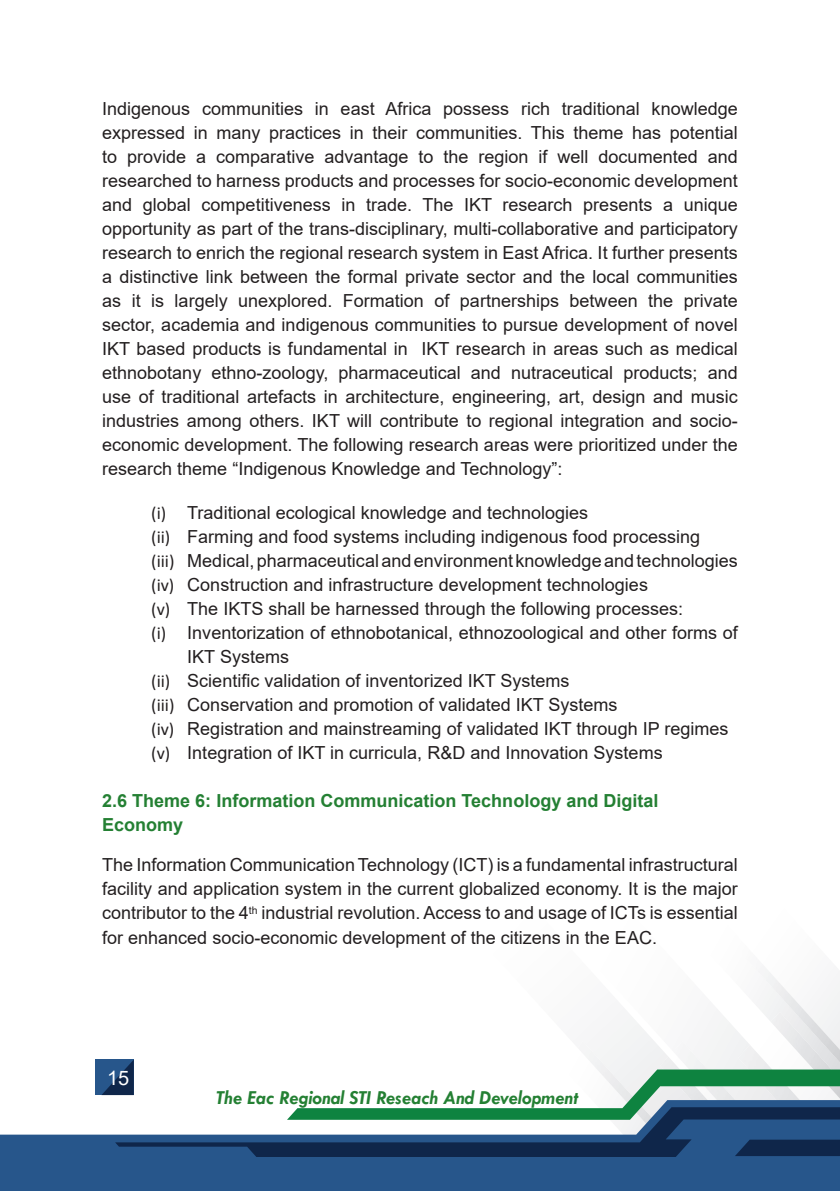
<style>
.page{position:relative;width:840px;height:1191px;background:#fff}
.page>*{position:absolute;margin:0;border:0;box-sizing:border-box;transform-origin:0 0}
.t1{font:italic 700 20px "Tw Cen";color:#248033}
.t2{font:20px "Arial";color:#fff}
.t3{font:18px/24px "Arial";color:#231f20;text-align:justify}
.Heading_1{font:700 18px/24px "Arial";color:#248033}
.s1{font-family:"Calibri"}
</style>
<div class="page">
<div style="left:95px;top:1059px;width:39px;height:36px;background:#27568b"></div>
<div style="left:0;top:1134px;width:101px;height:57px;background:#27568b"></div>
<svg style="left:101px;top:969px;width:738px;height:222px"></svg>
<p class="t3" style="left:102px;top:97px;width:636px">Indigenous communities in east Africa possess rich traditional knowledge expressed in many practices in their communities. This theme has potential to provide a comparative advantage to the region if well documented and researched to harness products and processes for socio-economic development and global competitiveness in trade. The IKT research presents a unique opportunity as part of the trans-disciplinary, multi-collaborative and participatory research to enrich the regional research system in East Africa. It further presents a distinctive link between the formal private sector and the local communities as it is largely unexplored. Formation of partnerships between the private sector, academia and indigenous communities to pursue development of novel IKT based products is fundamental in IKT research in areas such as medical ethnobotany ethno-zoology, pharmaceutical and nutraceutical products; and use of traditional artefacts in architecture, engineering, art, design and music industries among others. IKT will contribute to regional integration and socio&shy;economic development. The following research areas were prioritized under the research theme “Indigenous Knowledge and Technology”:</p>
<p class="t3" style="left:151px;top:501px;width:438px"><span class="s1">(i)</span> Traditional ecological knowledge and technologies</p>
<p class="t3" style="left:151px;top:525px;width:550px"><span class="s1">(ii)</span> Farming and food systems including indigenous food processing</p>
<p class="t3" style="left:151px;top:549px;width:587px"><span class="s1">(iii)</span> Medical, pharmaceutical and environment knowledge and technologies</p>
<p class="t3" style="left:151px;top:573px;width:498px"><span class="s1">(iv)</span> Construction and infrastructure development technologies</p>
<p class="t3" style="left:151px;top:597px;width:533px"><span class="s1">(v)</span> The IKTS shall be harnessed through the following processes:</p>
<p class="t3" style="left:187px;top:621px;width:551px;text-indent:-36px"><span class="s1">(i)</span> Inventorization of ethnobotanical, ethnozoological and other forms of<br>IKT Systems</p>
<p class="t3" style="left:151px;top:669px;width:419px"><span class="s1">(ii)</span> Scientific validation of inventorized IKT Systems</p>
<p class="t3" style="left:151px;top:693px;width:467px"><span class="s1">(iii)</span> Conservation and promotion of validated IKT Systems</p>
<p class="t3" style="left:151px;top:717px;width:578px"><span class="s1">(iv)</span> Registration and mainstreaming of validated IKT through IP regimes</p>
<p class="t3" style="left:151px;top:741px;width:512px"><span class="s1">(v)</span> Integration of IKT in curricula, R&amp;D and Innovation Systems</p>
<p class="Heading_1" style="left:102px;top:789px;width:557px">2.6 Theme 6: Information Communication Technology and Digital<br>Economy</p>
<p class="t3" style="left:102px;top:853px;width:636px">The Information Communication Technology (ICT) is a fundamental infrastructural facility and application system in the current globalized economy. It is the major contributor to the 4<sup>th</sup> industrial revolution. Access to and usage of ICTs is essential for enhanced socio-economic development of the citizens in the EAC.</p>
<p class="t2" style="left:107px;top:1063px;width:24px">15</p>
<p class="t1" style="left:215px;top:1085px;width:364px">The Eac Regional STI Reseach And Development</p>
</div>
